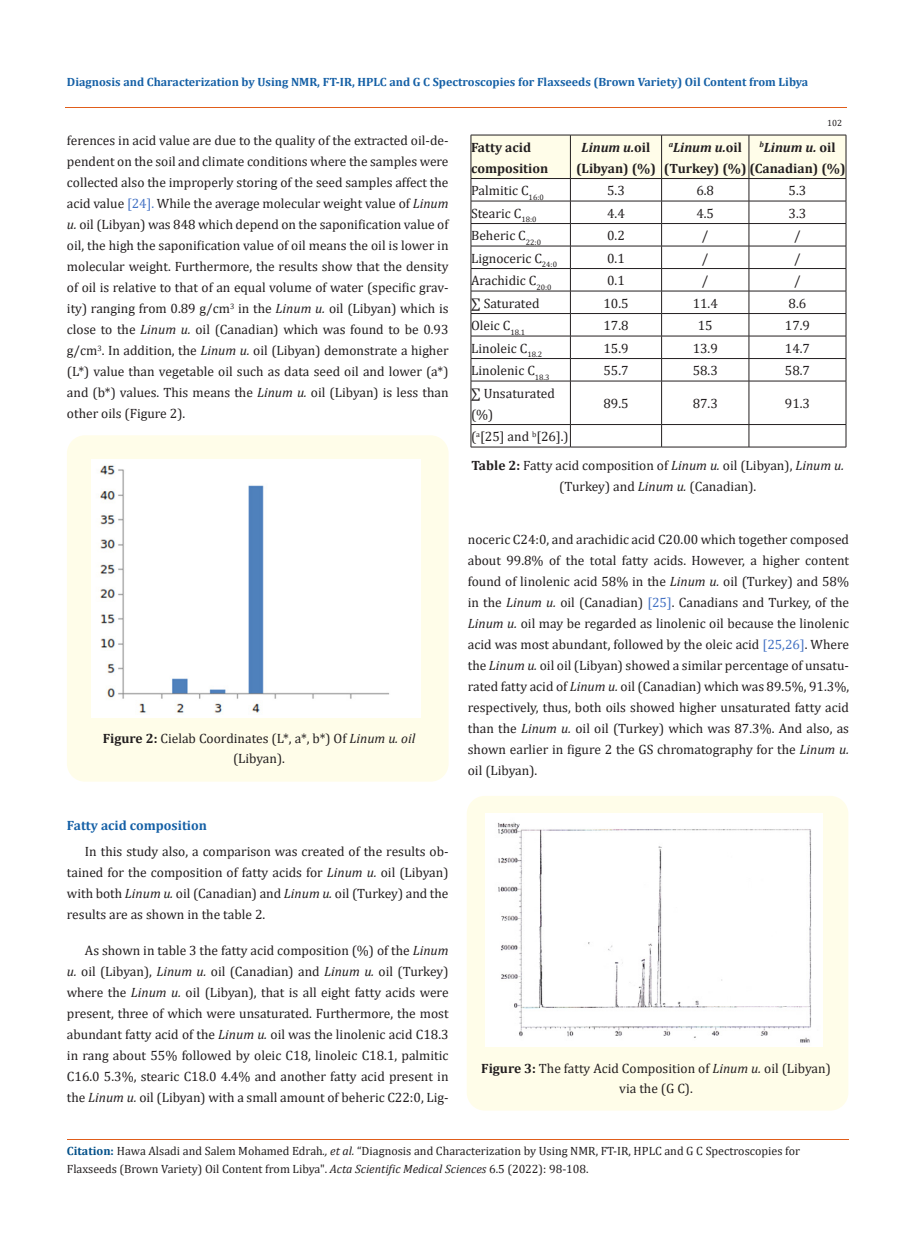
<style>
.page{position:relative;width:917px;height:1242px;background:#fff}
.page>*{position:absolute;margin:0;border:0;box-sizing:border-box;transform-origin:0 0}
.t1{font:13.5px/21px "Cambria";color:#231f20;text-align:justify}
.t2{font:700 13.5px/21px "Cambria";color:#231f20}
.Normal__Web{font:700 13.5px "Cambria";color:#1560a6}
.t3{font:italic 700 13.5px "Cambria";color:#231f20}
.t4{font:12px "Cambria";color:#231f20}
.t5{font:700 12px "Cambria";color:#1560a6}
.t6{font:9px "Cambria";color:#231f20}
.s1{color:#4472c4}
.s2{font-style:italic}
.s3{font-weight:700}
.s4{font-style:normal}
.s5{font-weight:700;color:#035089}
</style>
<div class="page">
<div style="left:67px;top:435px;width:381px;height:347px;background:#fffde9;border-radius:18px"></div>
<img style="left:92px;top:460px;width:328px;height:257px">
<svg style="left:470px;top:135px;width:376px;height:246px"></svg>
<hr style="left:471px;top:381px;width:99px;height:1px;background:#231f20">
<hr style="left:470px;top:381px;width:1px;height:43px;background:#231f20">
<hr style="left:570px;top:381px;width:91px;height:1px;background:#231f20">
<hr style="left:570px;top:381px;width:1px;height:43px;background:#231f20">
<hr style="left:661px;top:381px;width:88px;height:1px;background:#231f20">
<hr style="left:661px;top:381px;width:1px;height:43px;background:#231f20">
<hr style="left:749px;top:381px;width:97px;height:1px;background:#231f20">
<hr style="left:748px;top:381px;width:1px;height:43px;background:#231f20">
<hr style="left:845px;top:381px;width:1px;height:43px;background:#231f20">
<hr style="left:471px;top:424px;width:99px;height:1px;background:#231f20">
<svg style="left:470px;top:425px;width:1px;height:22px"></svg>
<hr style="left:570px;top:424px;width:91px;height:1px;background:#231f20">
<svg style="left:570px;top:425px;width:1px;height:22px"></svg>
<hr style="left:661px;top:424px;width:88px;height:1px;background:#231f20">
<svg style="left:661px;top:425px;width:1px;height:22px"></svg>
<hr style="left:749px;top:424px;width:97px;height:1px;background:#231f20">
<svg style="left:748px;top:425px;width:1px;height:22px"></svg>
<svg style="left:845px;top:425px;width:1px;height:22px"></svg>
<hr style="left:471px;top:447px;width:99px;height:1px;background:#231f20">
<hr style="left:570px;top:447px;width:91px;height:1px;background:#231f20">
<hr style="left:661px;top:447px;width:88px;height:1px;background:#231f20">
<hr style="left:749px;top:447px;width:97px;height:1px;background:#231f20">
<hr style="left:65px;top:108px;width:782px;height:1px;background:#e05d1a">
<hr style="left:67px;top:1139px;width:781px;height:1px;background:#e05d1a">
<div style="left:466px;top:796px;width:382px;height:315px;background:#fffde9;border-radius:18px"></div>
<div style="left:485px;top:814px;width:337px;height:233px;background:#fff"></div>
<p class="t5" style="left:67px;top:73px;width:743px">Diagnosis and Characterization by Using NMR, FT-IR, HPLC and G C Spectroscopies for Flaxseeds (Brown Variety) Oil Content from Libya</p>
<p class="t6" style="left:827px;top:118px;width:16px">102</p>
<p class="t1" style="left:67px;top:130px;width:383px">ferences in acid value are due to the quality of the extracted oil-de&shy;pendent on the soil and climate conditions where the samples were collected also the improperly storing of the seed samples affect the acid value <span class="s1">[24].</span> While the average molecular weight value of <span class="s2">Linum u.</span> oil (Libyan) was 848 which depend on the saponification value of oil, the high the saponification value of oil means the oil is lower in molecular weight. Furthermore, the results show that the density of oil is relative to that of an equal volume of water (specific grav&shy;ity) ranging from 0.89 g/cm<sup>3</sup> in the <span class="s2">Linum u.</span> oil (Libyan) which is close to the <span class="s2">Linum u.</span> oil (Canadian) which was found to be 0.93 g/cm<sup>3</sup>. In addition, the <span class="s2">Linum u.</span> oil (Libyan) demonstrate a higher (L*) value than vegetable oil such as data seed oil and lower (a*) and (b*) values. This means the <span class="s2">Linum u.</span> oil (Libyan) is less than other oils (Figure 2).</p>
<p class="t1" style="left:103px;top:728px;width:314px;line-height:20.2px;text-align:center"><span class="s3">Figure 2:</span> Cielab Coordinates (L*, a*, b*) Of <span class="s2">Linum u. oil </span>(Libyan).</p>
<p class="Normal__Web" style="left:67px;top:816px;width:142px">Fatty acid composition</p>
<p class="t1" style="left:67px;top:841px;width:383px;text-indent:18px">In this study also, a comparison was created of the results ob&shy;tained for the composition of fatty acids for <span class="s2">Linum u.</span> oil (Libyan) with both <span class="s2">Linum u.</span> oil (Canadian) and <span class="s2">Linum u.</span> oil (Turkey) and the results are as shown in the table 2.</p>
<p class="t1" style="left:67px;top:940px;width:383px;text-indent:18px">As shown in table 3 the fatty acid composition (%) of the <span class="s2">Linum u.</span> oil (Libyan), <span class="s2">Linum u.</span> oil (Canadian) and <span class="s2">Linum u.</span> oil (Turkey) where the <span class="s2">Linum u.</span> oil (Libyan), that is all eight fatty acids were present, three of which were unsaturated. Furthermore, the most abundant fatty acid of the <span class="s2">Linum u.</span> oil was the linolenic acid C18.3 in rang about 55% followed by oleic C18, linoleic C18.1, palmitic C16.0 5.3%, stearic C18.0 4.4% and another fatty acid present in the <span class="s2">Linum u.</span> oil (Libyan) with a small amount of beheric C22:0, Lig-</p>
<p class="t3" style="left:759px;top:137px;width:78px"><sup>b</sup>Linum u. <span class="s4">oil</span></p>
<p class="t2" style="left:471px;top:136px;width:79px">Fatty acid composition</p>
<p class="t2" style="left:576px;top:136px;width:81px;text-align:center"><span class="s2">Linum u.</span>oil (Libyan) (%)</p>
<p class="t2" style="left:664px;top:136px;width:183px;text-indent:5px"><sup>a</sup><span class="s2">Linum u.</span>oil<br>(Turkey) (%) (Canadian) (%)</p>
<p class="t1" style="left:471px;top:180px;width:74px">Palmitic C<sub>16:0</sub></p>
<p class="t1" style="left:607px;top:180px;width:19px">5.3</p>
<p class="t1" style="left:696px;top:180px;width:19px">6.8</p>
<p class="t1" style="left:788px;top:180px;width:19px">5.3</p>
<p class="t1" style="left:471px;top:202px;width:67px">Stearic C<sub>18:0</sub></p>
<p class="t1" style="left:607px;top:202px;width:19px">4.4</p>
<p class="t1" style="left:696px;top:202px;width:19px">4.5</p>
<p class="t1" style="left:788px;top:202px;width:19px">3.3</p>
<p class="t1" style="left:471px;top:225px;width:71px">Beheric C<sub>22:0</sub></p>
<p class="t1" style="left:607px;top:225px;width:19px">0.2</p>
<p class="t1" style="left:702px;top:225px;width:8px">/</p>
<p class="t1" style="left:794px;top:225px;width:8px">/</p>
<p class="t1" style="left:471px;top:247px;width:87px">Lignoceric C<sub>24:0</sub></p>
<p class="t1" style="left:607px;top:247px;width:19px">0.1</p>
<p class="t1" style="left:702px;top:247px;width:8px">/</p>
<p class="t1" style="left:794px;top:247px;width:8px">/</p>
<p class="t1" style="left:471px;top:270px;width:82px">Arachidic C<sub>20:0</sub></p>
<p class="t1" style="left:607px;top:270px;width:19px">0.1</p>
<p class="t1" style="left:702px;top:270px;width:8px">/</p>
<p class="t1" style="left:794px;top:270px;width:8px">/</p>
<p class="t1" style="left:471px;top:292px;width:70px">∑ Saturated</p>
<p class="t1" style="left:603px;top:292px;width:27px">10.5</p>
<p class="t1" style="left:692px;top:292px;width:27px">11.4</p>
<p class="t1" style="left:788px;top:292px;width:19px">8.6</p>
<p class="t1" style="left:471px;top:315px;width:56px">Oleic C<sub>18.1</sub></p>
<p class="t1" style="left:603px;top:315px;width:27px">17.8</p>
<p class="t1" style="left:697px;top:315px;width:16px">15</p>
<p class="t1" style="left:784px;top:315px;width:27px">17.9</p>
<p class="t1" style="left:471px;top:337px;width:72px">Linoleic C<sub>18.2</sub></p>
<p class="t1" style="left:603px;top:337px;width:27px">15.9</p>
<p class="t1" style="left:692px;top:337px;width:27px">13.9</p>
<p class="t1" style="left:784px;top:337px;width:27px">14.7</p>
<p class="t1" style="left:471px;top:360px;width:80px">Linolenic C<sub>18.3</sub></p>
<p class="t1" style="left:603px;top:360px;width:27px">55.7</p>
<p class="t1" style="left:692px;top:360px;width:27px">58.3</p>
<p class="t1" style="left:784px;top:360px;width:27px">58.7</p>
<p class="t1" style="left:471px;top:382px;width:85px">∑ Unsaturated (%)</p>
<p class="t1" style="left:603px;top:393px;width:27px">89.5</p>
<p class="t1" style="left:692px;top:393px;width:27px">87.3</p>
<p class="t1" style="left:784px;top:393px;width:27px">91.3</p>
<p class="t1" style="left:471px;top:426px;width:99px">(<sup>a</sup>[25] and <sup>b</sup>[26].)</p>
<p class="t1" style="left:471px;top:455px;width:374px;line-height:20.2px;text-align:center"><span class="s3">Table 2:</span> Fatty acid composition of <span class="s2">Linum u.</span> oil (Libyan), <span class="s2">Linum u. </span>(Turkey) and <span class="s2">Linum u.</span> (Canadian).</p>
<p class="t1" style="left:468px;top:529px;width:383px">noceric C24:0, and arachidic acid C20.00 which together composed about 99.8% of the total fatty acids. However, a higher content found of linolenic acid 58% in the <span class="s2">Linum u.</span> oil (Turkey) and 58% in the <span class="s2">Linum u.</span> oil (Canadian) <span class="s1">[25]</span>. Canadians and Turkey, of the <span class="s2">Linum u.</span> oil may be regarded as linolenic oil because the linolenic acid was most abundant, followed by the oleic acid <span class="s1">[25,26]</span>. Where the <span class="s2">Linum u.</span> oil oil (Libyan) showed a similar percentage of unsatu&shy;rated fatty acid of <span class="s2">Linum u.</span> oil (Canadian) which was 89.5%, 91.3%, respectively, thus, both oils showed higher unsaturated fatty acid than the <span class="s2">Linum u.</span> oil oil (Turkey) which was 87.3%. And also, as shown earlier in figure 2 the GS chromatography for the <span class="s2">Linum u. </span>oil (Libyan).</p>
<p class="t1" style="left:481px;top:1058px;width:351px;line-height:20.2px;text-align:center"><span class="s3">Figure 3:</span> The fatty Acid Composition of <span class="s2">Linum u.</span> oil (Libyan) via the (G C).</p>
<p class="t4" style="left:67px;top:1144px;width:734px"><span class="s5">Citation:</span> Hawa Alsadi and Salem Mohamed Edrah<span class="s2">., et al.</span> “Diagnosis and Characterization by Using NMR, FT-IR, HPLC and G C Spectroscopies for</p>
<p class="t4" style="left:67px;top:1162px;width:523px">Flaxseeds (Brown Variety) Oil Content from Libya". <span class="s2">Acta Scientific Medical Sciences</span> 6.5 (2022): 98-108.</p>
</div>
